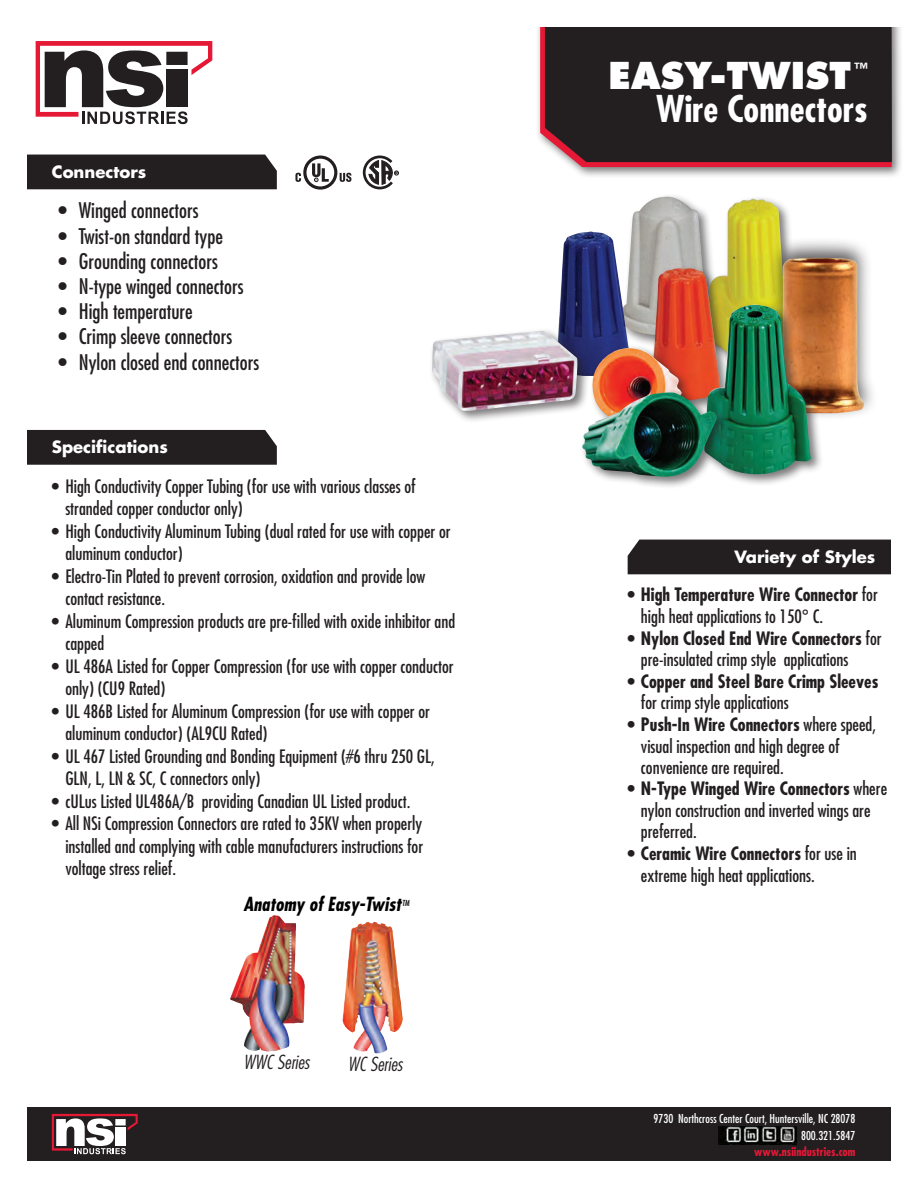
<style>
.page{position:relative;width:918px;height:1188px;background:#fff}
.page>*{position:absolute;margin:0;border:0;box-sizing:border-box;transform-origin:0 0}
.t1{font:700 condensed 36px "Futura";color:#fff}
.t2{font:800 36px "Futura";color:#fff}
.t3{font:condensed 21px "Futura";color:#231f20}
.t4{font:italic 700 condensed 18.9px "Futura";color:#000}
.t5{font:italic 300 condensed 18.9px "Futura";color:#231f20}
.t6{font:condensed 18px/22.5px "Futura";color:#231f20}
.t7{font:700 condensed 18px "Futura";color:#231f20}
.t8{font:700 16.5px "Futura";color:#fff}
.t9{font:700 15px "Futura";color:#fff}
.t10{font:condensed 12px/16.5px "Futura";color:#fff;text-align:right}
.t11{font:700 condensed 12px "Futura";color:#e51836}
.t12{font:italic condensed 8.1px "Futura";color:#000}
.s1{font-weight:700}
</style>
<div class="page">
<div style="left:536px;top:27px;width:367px;height:152px;background:#231f20;opacity:.6"></div>
<svg style="left:540px;top:27px;width:352px;height:140px;background:#e43750"></svg>
<div style="left:545px;top:27px;width:347px;height:135px;background:#231f20"></div>
<div style="left:28px;top:1108px;width:863px;height:53px;background:#231f20"></div>
<img style="left:719px;top:1127px;width:77px;height:17px">
<svg style="left:52px;top:1114px;width:86px;height:40px"></svg>
<svg style="left:36px;top:41px;width:176px;height:83px"></svg>
<div style="left:27px;top:155px;width:250px;height:34px;background:#231f20"></div>
<div style="left:27px;top:430px;width:250px;height:35px;background:#231f20"></div>
<svg style="left:362px;top:155px;width:37px;height:35px"></svg>
<div style="left:628px;top:540px;width:263px;height:34px;background:#231f20"></div>
<svg style="left:295px;top:156px;width:57px;height:34px"></svg>
<div style="left:618px;top:193px;width:106px;height:155px;background:#231f20;opacity:.6"></div>
<img style="left:620px;top:197px;width:83px;height:139px">
<img style="left:558px;top:232px;width:73px;height:113px">
<div style="left:703px;top:196px;width:118px;height:175px;background:#231f20;opacity:.6"></div>
<img style="left:706px;top:198px;width:104px;height:103px">
<div style="left:429px;top:327px;width:161px;height:97px;background:#231f20;opacity:.6"></div>
<img style="left:432px;top:331px;width:146px;height:80px">
<div style="left:647px;top:265px;width:86px;height:148px;background:#231f20;opacity:.6"></div>
<img style="left:649px;top:267px;width:75px;height:122px">
<div style="left:589px;top:345px;width:105px;height:91px;background:#231f20;opacity:.6"></div>
<img style="left:587px;top:348px;width:95px;height:41px">
<div style="left:761px;top:236px;width:117px;height:186px;background:#231f20;opacity:.75"></div>
<img style="left:775px;top:258px;width:89px;height:156px">
<div style="left:701px;top:301px;width:122px;height:186px;background:#231f20;opacity:.6"></div>
<img style="left:704px;top:305px;width:107px;height:174px">
<div style="left:579px;top:389px;width:150px;height:100px;background:#231f20;opacity:.6"></div>
<img style="left:581px;top:393px;width:136px;height:84px">
<img style="left:230px;top:915px;width:75px;height:137px">
<img style="left:342px;top:922px;width:61px;height:132px">
<p class="t8" style="left:52px;top:161px;width:96px">Connectors</p>
<p class="t3" style="left:59px;top:197px;width:141px">• Winged connectors</p>
<p class="t3" style="left:59px;top:223px;width:166px">• Twist-on standard type</p>
<p class="t3" style="left:59px;top:248px;width:161px">• Grounding connectors</p>
<p class="t3" style="left:59px;top:273px;width:187px">• N-type winged connectors</p>
<p class="t3" style="left:59px;top:298px;width:136px">• High temperature</p>
<p class="t3" style="left:59px;top:323px;width:175px">• Crimp sleeve connectors</p>
<p class="t3" style="left:59px;top:349px;width:202px">• Nylon closed end connectors</p>
<p class="t8" style="left:52px;top:436px;width:118px">Specifications</p>
<p class="t6" style="left:65px;top:475px;width:352px;text-indent:-14px">• High Conductivity Copper Tubing (for use with various classes of stranded copper conductor only)</p>
<p class="t6" style="left:65px;top:520px;width:387px;text-indent:-14px">• High Conductivity Aluminum Tubing (dual rated for use with copper or aluminum conductor)</p>
<p class="t6" style="left:65px;top:565px;width:361px;text-indent:-14px">• Electro-Tin Plated to prevent corrosion, oxidation and provide low contact resistance.</p>
<p class="t6" style="left:65px;top:610px;width:391px;text-indent:-14px">• Aluminum Compression products are pre-filled with oxide inhibitor and capped</p>
<p class="t6" style="left:65px;top:655px;width:390px;text-indent:-14px">• UL 486A Listed for Copper Compression (for use with copper conductor only) (CU9 Rated)</p>
<p class="t6" style="left:65px;top:700px;width:366px;text-indent:-14px">• UL 486B Listed for Aluminum Compression (for use with copper or aluminum conductor) (AL9CU Rated)</p>
<p class="t6" style="left:65px;top:745px;width:371px;text-indent:-14px">• UL 467 Listed Grounding and Bonding Equipment (#6 thru 250 GL,<br>GLN, L, LN &amp; SC, C connectors only)</p>
<p class="t6" style="left:52px;top:790px;width:360px">• cULus Listed UL486A/B providing Canadian UL Listed product.</p>
<p class="t6" style="left:65px;top:812px;width:359px;text-align:justify;text-indent:-14px">• All NSi Compression Connectors are rated to 35KV when properly installed and complying with cable manufacturers instructions for voltage stress relief.</p>
<p class="t4" style="left:244px;top:892px;width:159px">Anatomy of Easy-Twist</p>
<p class="t12" style="left:402px;top:898px;width:9px">TM</p>
<p class="t5" style="left:243px;top:1051px;width:68px">WWC Series</p>
<p class="t5" style="left:348px;top:1052px;width:56px">WC Series</p>
<h1 class="t2" style="left:609px;top:53px;width:244px">EASY-TWIST</h1>
<p class="t9" style="left:854px;top:58px;width:16px">™</p>
<h1 class="t1" style="left:656px;top:85px;width:213px">Wire Connectors</h1>
<p class="t8" style="left:734px;top:546px;width:142px">Variety of Styles</p>
<p class="t6" style="left:641px;top:584px;width:238px;line-height:21.6px;text-indent:-14px"><span class="s1">• High Temperature Wire Connector</span> for high heat applications to 150° C.</p>
<p class="t6" style="left:641px;top:627px;width:242px;line-height:21.6px;text-indent:-14px"><span class="s1">• Nylon Closed End Wire Connectors</span> for pre-insulated crimp style applications</p>
<p class="t7" style="left:627px;top:670px;width:252px">• Copper and Steel Bare Crimp Sleeves</p>
<p class="t6" style="left:641px;top:691px;width:149px">for crimp style applications</p>
<p class="t6" style="left:641px;top:714px;width:237px;line-height:21.3px;text-indent:-14px"><span class="s1">• Push-In Wire Connectors</span> where speed, visual inspection and high degree of convenience are required.</p>
<p class="t6" style="left:641px;top:778px;width:248px;line-height:21.6px;text-indent:-14px"><span class="s1">• N-Type Winged Wire Connectors</span> where nylon construction and inverted wings are preferred.</p>
<p class="t6" style="left:641px;top:842px;width:217px;line-height:21.6px;text-indent:-14px"><span class="s1">• Ceramic Wire Connectors</span> for use in extreme high heat applications.</p>
<p class="t10" style="left:654px;top:1110px;width:203px">9730 Northcross Center Court, Huntersville, NC 28078<br>800.321.5847</p>
<p class="t11" style="left:754px;top:1144px;width:103px">www.nsiindustries.com</p>
</div>
